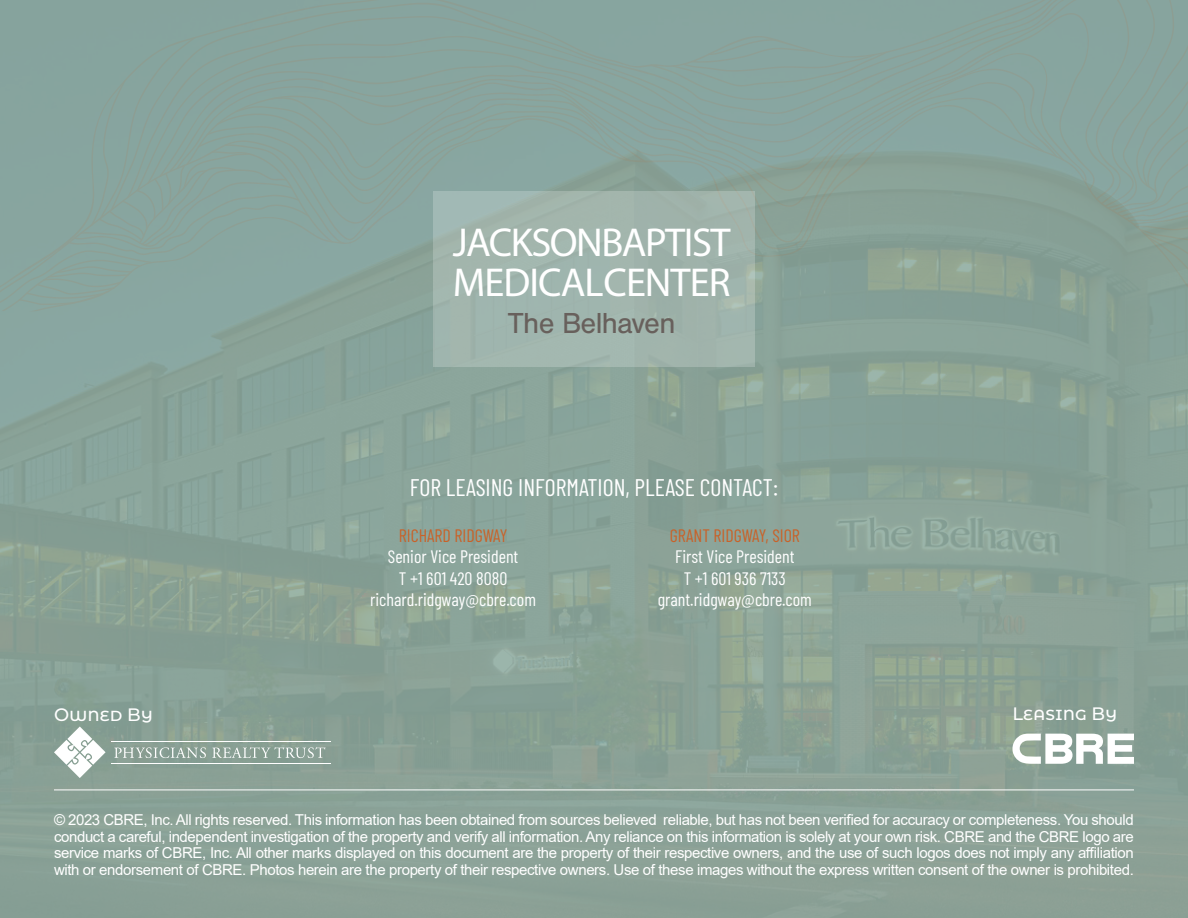
<style>
.page{position:relative;width:1188px;height:918px;background:#fff}
.page>*{position:absolute;margin:0;border:0;box-sizing:border-box;transform-origin:0 0}
.t1{font:40.5px "Myriad Pro";letter-spacing:-.035em;color:#fff}
.t2{font:30px "Nimbus San";letter-spacing:-.025em;color:#68605c}
.t3{font:24px "Barlow Condensed";color:#fff}
.t4{font:18px "Barlow Condensed";color:#fff}
.t5{font:18px "Barlow Condensed";color:#c86229}
.t6{font:500 18px "Montserrat Alternates";color:#fff}
.t7{font:15px/16.5px "Arial";letter-spacing:-.025em;color:#fff;text-align:justify}
</style>
<div class="page">
<img style="left:0;top:322px;width:1188px;height:596px">
<svg style="left:0;top:0;width:1055px;height:321px;background:#88a39b"></svg>
<svg style="left:127px;top:0;width:980px;height:207px;background:#88a39d"></svg>
<svg style="left:1107px;top:0;width:81px;height:292px;background:#87a29b"></svg>
<svg style="left:114px;top:747px;width:92px;height:11px"></svg>
<svg style="left:212px;top:747px;width:113px;height:11px"></svg>
<hr style="left:111px;top:741px;width:219px;height:1px;background:#fff">
<hr style="left:111px;top:763px;width:219px;height:1px;background:#fff">
<svg style="left:54px;top:727px;width:52px;height:51px"></svg>
<hr style="left:54px;top:790px;width:1080px;height:1px;background:#fff">
<div style="left:433px;top:192px;width:322px;height:175px;background:#a0b5ad"></div>
<svg style="left:1013px;top:734px;width:121px;height:30px"></svg>
<p class="t1" style="left:453px;top:217px;width:279px">JACKSON BAPTIST</p>
<p class="t1" style="left:453px;top:258px;width:279px">MEDICAL CENTER</p>
<p class="t2" style="left:508px;top:306px;width:169px">The Belhaven</p>
<p class="t3" style="left:410px;top:470px;width:370px">FOR LEASING INFORMATION, PLEASE CONTACT:</p>
<p class="t6" style="left:54px;top:702px;width:101px">Owned By</p>
<p class="t5" style="left:399px;top:522px;width:110px">RICHARD RIDGWAY</p>
<p class="t4" style="left:388px;top:544px;width:132px">Senior Vice President</p>
<p class="t4" style="left:399px;top:565px;width:110px">T +1 601 420 8080</p>
<p class="t4" style="left:370px;top:587px;width:167px">richard.ridgway@cbre.com</p>
<p class="t5" style="left:670px;top:522px;width:132px">GRANT RIDGWAY, SIOR</p>
<p class="t4" style="left:675px;top:544px;width:121px">First Vice President</p>
<p class="t4" style="left:684px;top:565px;width:104px">T +1 601 936 7133</p>
<p class="t4" style="left:658px;top:587px;width:156px">grant.ridgway@cbre.com</p>
<p class="t6" style="left:1012px;top:701px;width:106px">Leasing By</p>
<p class="t7" style="left:54px;top:812px;width:1081px">© 2023 CBRE, Inc. All rights reserved. This information has been obtained from sources believed reliable, but has not been verified for accuracy or completeness. You should conduct a careful, independent investigation of the property and verify all information. Any reliance on this information is solely at your own risk. CBRE and the CBRE logo are service marks of CBRE, Inc. All other marks displayed on this document are the property of their respective owners, and the use of such logos does not imply any affiliation with or endorsement of CBRE. Photos herein are the property of their respective owners. Use of these images without the express written consent of the owner is prohibited.</p>
</div>
